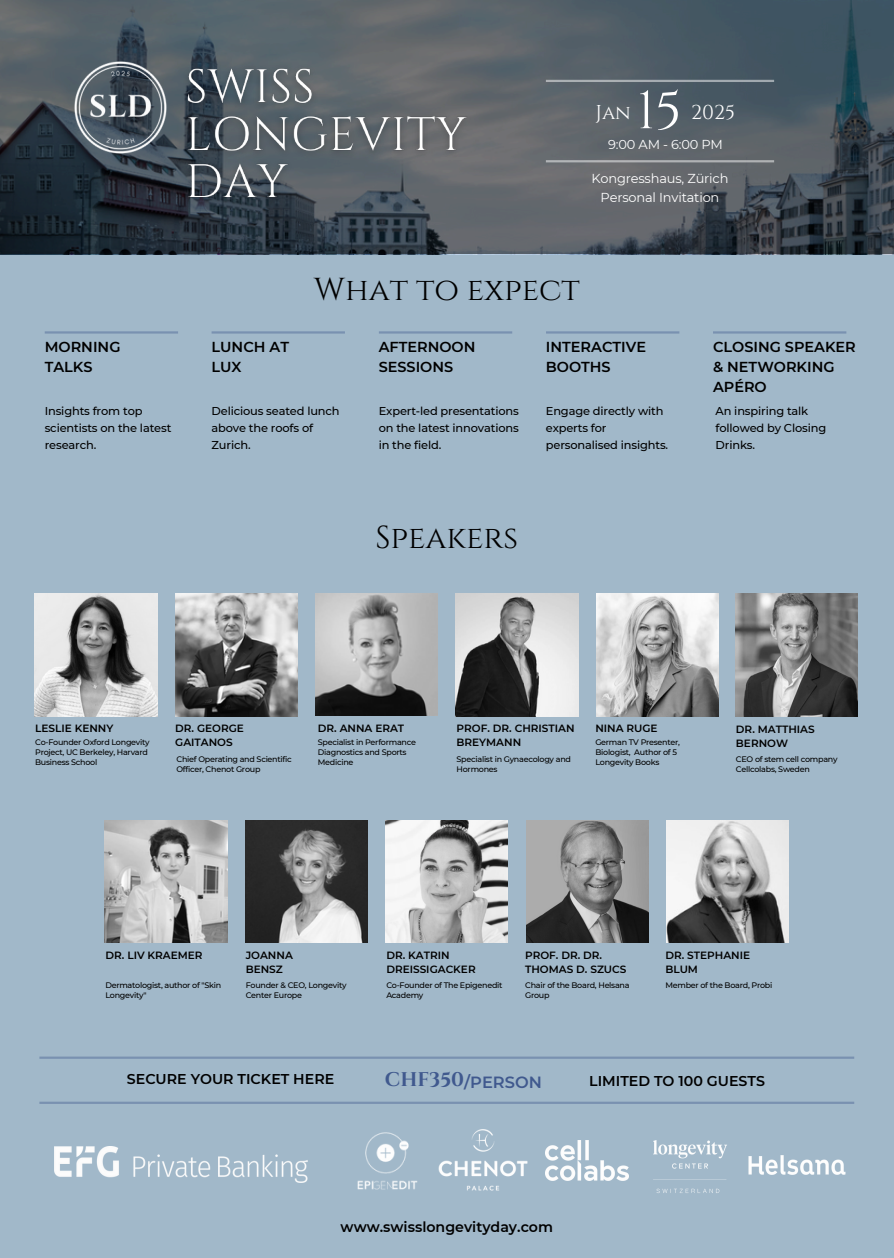
<style>
.page{position:relative;width:894px;height:1258px;background:#fff}
.page>*{position:absolute;margin:0;border:0;box-sizing:border-box;transform-origin:0 0}
.t1{font:53.1px "Cinzel";color:#fff}
.t2{font:31.8px "Cinzel";color:#000}
.t3{font:20.1px "Cinzel";color:#fff}
.t4{font:700 19.8px "Cinzel";color:#40598e}
.t5{font:600 16.2px "Montserrat";color:#40598e}
.t6{font:600 14.4px/19.8px "Montserrat";color:#000}
.t7{font:600 14.1px "Montserrat";color:#000}
.t8{font:12.9px "Montserrat";letter-spacing:-.015em;color:#fff}
.t9{font:500 11.4px/17.1px "Montserrat";letter-spacing:-.015em;color:#000}
.t10{font:600 10.5px/14.1px "Montserrat";color:#000}
.t11{font:500 8.1px/9.9px "Montserrat";letter-spacing:-.03em;color:#000}
</style>
<div class="page">
<div style="left:0;top:0;width:893px;height:1258px;background:#a1b8c9"></div>
<svg style="left:0;top:0;width:893px;height:254px;background:#49535b"></svg>
<hr style="left:545px;top:160px;width:228px;height:2px;background:#fff">
<hr style="left:545px;top:80px;width:228px;height:2px;background:#fff">
<hr style="left:45px;top:331px;width:133px;height:3px;background:#40598e">
<hr style="left:211px;top:331px;width:134px;height:3px;background:#40598e">
<hr style="left:39px;top:1056px;width:815px;height:3px;background:#40598e">
<hr style="left:39px;top:1101px;width:815px;height:3px;background:#40598e">
<hr style="left:379px;top:331px;width:133px;height:3px;background:#40598e">
<hr style="left:546px;top:331px;width:133px;height:3px;background:#40598e">
<hr style="left:712px;top:331px;width:134px;height:3px;background:#40598e">
<img style="left:35px;top:594px;width:122px;height:122px">
<img style="left:735px;top:594px;width:122px;height:122px">
<img style="left:175px;top:594px;width:122px;height:122px">
<img style="left:105px;top:820px;width:122px;height:122px">
<img style="left:315px;top:594px;width:122px;height:122px">
<img style="left:245px;top:820px;width:122px;height:122px">
<img style="left:456px;top:594px;width:122px;height:122px">
<img style="left:385px;top:820px;width:123px;height:122px">
<img style="left:596px;top:594px;width:122px;height:122px">
<img style="left:526px;top:820px;width:122px;height:122px">
<img style="left:666px;top:820px;width:122px;height:122px">
<img style="left:545px;top:1140px;width:83px;height:41px">
<img style="left:438px;top:1129px;width:90px;height:62px">
<img style="left:357px;top:1132px;width:61px;height:58px">
<img style="left:748px;top:1155px;width:98px;height:20px">
<img style="left:653px;top:1140px;width:74px;height:53px">
<img style="left:176px;top:56px;width:304px;height:159px">
<img style="left:49px;top:36px;width:144px;height:135px">
<img style="left:55px;top:1146px;width:252px;height:36px">
<p class="t6" style="left:45px;top:337px;width:77px">MORNING<br>TALKS</p>
<p class="t1" style="left:636px;top:77px;width:46px">15</p>
<h2 class="t3" style="left:595px;top:99px;width:37px">Jan</h2>
<p class="t3" style="left:691px;top:100px;width:46px">2025</p>
<p class="t8" style="left:608px;top:136px;width:116px">9:00 AM - 6:00 PM</p>
<p class="t8" style="left:591px;top:170px;width:138px">Kongresshaus, Zürich</p>
<p class="t8" style="left:600px;top:190px;width:120px">Personal Invitation</p>
<p class="t2" style="left:314px;top:269px;width:267px">What to expect</p>
<h6 class="t6" style="left:211px;top:337px;width:79px">LUNCH AT<br>LUX</h6>
<h3 class="t6" style="left:378px;top:337px;width:98px">AFTERNOON<br>SESSIONS</h3>
<h5 class="t6" style="left:545px;top:337px;width:102px">INTERACTIVE<br>BOOTHS</h5>
<h6 class="t6" style="left:712px;top:337px;width:144px">CLOSING SPEAKER &amp; NETWORKING<br>APÉRO</h6>
<p class="t9" style="left:45px;top:402px;width:128px">Insights from top scientists on the latest research.</p>
<p class="t9" style="left:211px;top:402px;width:130px">Delicious seated lunch above the roofs of<br>Zurich.</p>
<p class="t9" style="left:378px;top:402px;width:142px;text-align:justify">Expert-led presentations on the latest innovations in the field.</p>
<p class="t9" style="left:545px;top:402px;width:124px">Engage directly with experts for personalised insights.</p>
<p class="t9" style="left:715px;top:402px;width:112px">An inspiring talk followed by Closing<br>Drinks.</p>
<p class="t2" style="left:375px;top:517px;width:144px">Speakers</p>
<p class="t10" style="left:35px;top:721px;width:80px">LESLIE KENNY</p>
<p class="t10" style="left:735px;top:722px;width:80px">DR. MATTHIAS<br>BERNOW</p>
<p class="t10" style="left:175px;top:721px;width:70px">DR. GEORGE<br>GAITANOS</p>
<p class="t10" style="left:456px;top:721px;width:119px">PROF. DR. CHRISTIAN<br>BREYMANN</p>
<p class="t10" style="left:595px;top:721px;width:64px">NINA RUGE</p>
<p class="t10" style="left:318px;top:721px;width:88px">DR. ANNA ERAT</p>
<p class="t11" style="left:35px;top:737px;width:116px">Co-Founder Oxford Longevity<br>Project, UC Berkeley, Harvard<br>Business School</p>
<p class="t11" style="left:318px;top:737px;width:100px">Specialist in Performance<br>Diagnostics and Sports<br>Medicine</p>
<p class="t11" style="left:595px;top:737px;width:86px">German TV Presenter,<br>Biologist, Author of 5<br>Longevity Books</p>
<p class="t11" style="left:735px;top:754px;width:103px">CEO of stem cell company<br>Cellcolabs, Sweden</p>
<p class="t11" style="left:176px;top:754px;width:117px">Chief Operating and Scientific<br>Officer, Chenot Group</p>
<p class="t11" style="left:456px;top:754px;width:116px">Specialist in Gynaecology and<br>Hormones</p>
<p class="t10" style="left:105px;top:948px;width:99px">DR. LIV KRAEMER</p>
<p class="t11" style="left:105px;top:980px;width:117px">Dermatologist, author of "Skin<br>Longevity"</p>
<p class="t10" style="left:246px;top:948px;width:49px">JOANNA<br>BENSZ</p>
<p class="t11" style="left:246px;top:980px;width:102px">Founder &amp; CEO, Longevity<br>Center Europe</p>
<p class="t10" style="left:386px;top:948px;width:91px">DR. KATRIN<br>DREISSIGACKER</p>
<p class="t11" style="left:386px;top:980px;width:118px">Co-Founder of The Epigenedit<br>Academy</p>
<p class="t10" style="left:525px;top:948px;width:103px">PROF. DR. DR.<br>THOMAS D. SZUCS</p>
<p class="t10" style="left:665px;top:948px;width:86px">DR. STEPHANIE<br>BLUM</p>
<p class="t11" style="left:525px;top:980px;width:106px">Chair of the Board, Helsana<br>Group</p>
<p class="t11" style="left:665px;top:980px;width:108px">Member of the Board, Probi</p>
<p class="t7" style="left:127px;top:1070px;width:209px">SECURE YOUR TICKET HERE</p>
<p class="t4" style="left:385px;top:1067px;width:81px">CHF350</p>
<p class="t5" style="left:464px;top:1072px;width:79px">/PERSON</p>
<p class="t7" style="left:589px;top:1072px;width:177px">LIMITED TO 100 GUESTS</p>
<p class="t7" style="left:340px;top:1219px;width:214px">www.swisslongevityday.com</p>
</div>
